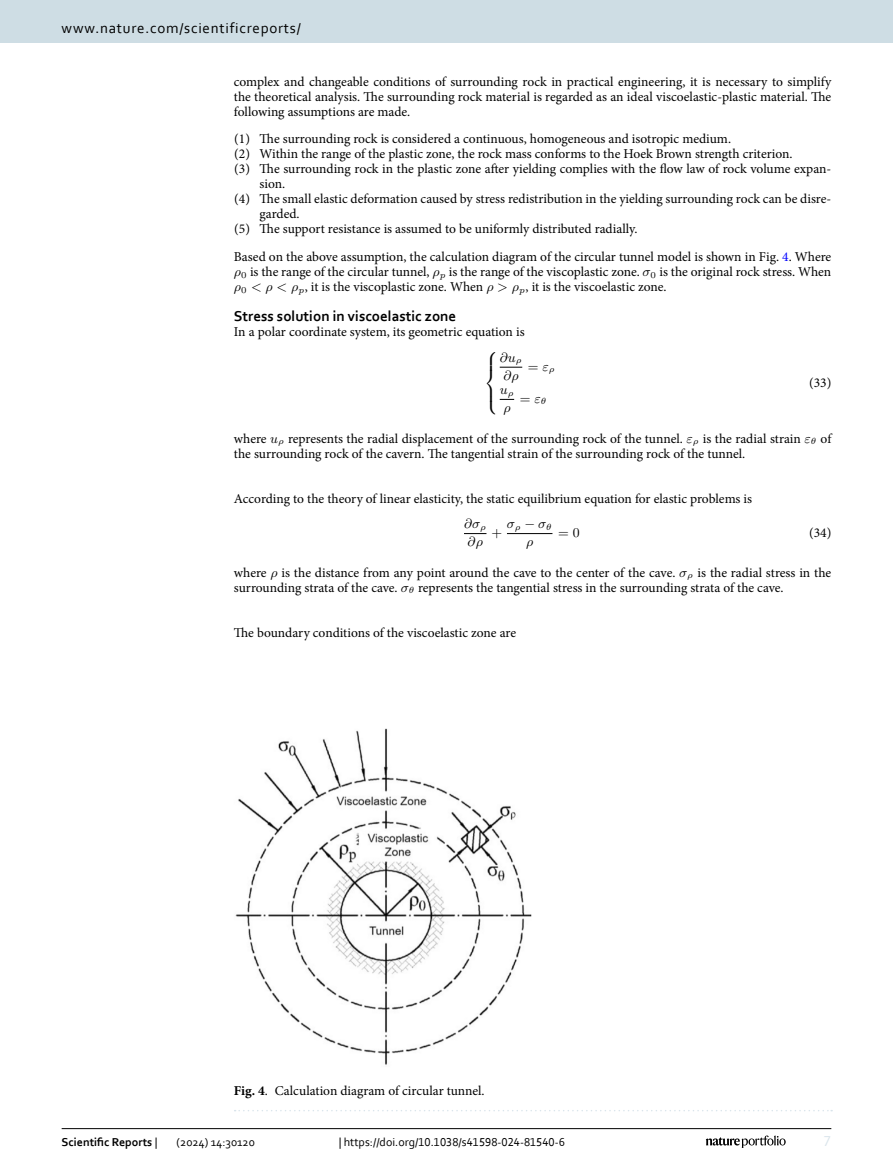
<style>
.page{position:relative;width:893px;height:1174px;background:#fff}
.page>*{position:absolute;margin:0;border:0;box-sizing:border-box;transform-origin:0 0}
.t1{font:15px "Corbel";letter-spacing:.05em;color:#000}
.Head_2{font:700 15px "Corbel";color:#000}
.t2{font:15px "Corbel";color:#d9e4eb}
.Body_Text{font:13.5px/15px "Minion Pro";letter-spacing:-.005em;color:#000}
.Ordered_L1_1_2{font:13.5px/15px "Minion Pro";letter-spacing:-.005em;color:#000}
.Figure_Caption{font:13.5px "Minion Pro";color:#000}
.t3{font:13.5px/17.9px "LM Math Italic 9";color:#000}
.t4{font:13.5px "LM Roman 9";color:#000}
.EQ{font:13.5px "Minion Pro";color:#000}
.t5{font:12px "Corbel";color:#000}
.t6{font:700 12px "Corbel";color:#000}
.s1{color:#00f}
.s2{font-family:"LM Math Italic 9"}
.s3{font-weight:700}
.s4{font-weight:400}
</style>
<div class="page">
<svg style="left:464px;top:533px;width:22px;height:1px"></svg>
<hr style="left:507px;top:533px;width:45px;height:1px;background:#000">
<img style="left:235px;top:728px;width:296px;height:337px">
<svg style="left:235px;top:1110px;width:597px;height:1px"></svg>
<hr style="left:62px;top:1128px;width:769px;height:1px;background:#000">
<svg style="left:706px;top:1135px;width:80px;height:12px"></svg>
<div style="left:0;top:0;width:893px;height:43px;background:#cedde4"></div>
<svg style="left:499px;top:366px;width:23px;height:34px"></svg>
<p class="t1" style="left:62px;top:18px;width:241px">www.nature.com/scientificreports/</p>
<p class="Body_Text" style="left:234px;top:74px;width:599px;text-align:justify">complex and changeable conditions of surrounding rock in practical engineering, it is necessary to simplify the theoretical analysis. The surrounding rock material is regarded as an ideal viscoelastic-plastic material. The following assumptions are made.</p>
<p class="Ordered_L1_1_2" style="left:234px;top:132px;width:498px">(1) The surrounding rock is considered a continuous, homogeneous and isotropic medium.</p>
<p class="Ordered_L1_1_2" style="left:234px;top:147px;width:560px">(2) Within the range of the plastic zone, the rock mass conforms to the Hoek Brown strength criterion.</p>
<p class="Ordered_L1_1_2" style="left:260px;top:162px;width:573px;text-indent:-25px">(3) The surrounding rock in the plastic zone after yielding complies with the flow law of rock volume expan&shy;sion.</p>
<p class="Ordered_L1_1_2" style="left:260px;top:192px;width:573px;text-indent:-25px">(4) The small elastic deformation caused by stress redistribution in the yielding surrounding rock can be disre&shy;garded.</p>
<p class="Ordered_L1_1_2" style="left:234px;top:222px;width:405px">(5) The support resistance is assumed to be uniformly distributed radially.</p>
<p class="Body_Text" style="left:234px;top:249px;width:599px">Based on the above assumption, the calculation diagram of the circular tunnel model is shown in Fig. <span class="s1">4</span>. Where</p>
<p class="Body_Text" style="left:234px;top:264px;width:599px"><span class="s2">ρ</span><sub>0</sub> is the range of the circular tunnel, <span class="s2">ρ</span><sub>p</sub> is the range of the viscoplastic zone. <span class="s2">σ</span><sub>0</sub> is the original rock stress. When</p>
<p class="Body_Text" style="left:234px;top:279px;width:434px"><span class="s2">ρ</span><sub>0</sub> <span class="s2">&lt; ρ &lt; ρ</span><sub>p</sub>, it is the viscoplastic zone. When <span class="s2">ρ &gt; ρ</span><sub>p</sub>, it is the viscoelastic zone.</p>
<p class="Head_2" style="left:234px;top:307px;width:224px">Stress solution in viscoelastic zone</p>
<p class="Body_Text" style="left:234px;top:324px;width:292px">In a polar coordinate system, its geometric equation is</p>
<p class="t3" style="left:500px;top:349px;width:23px">∂u<sub>ρ </sub>∂ρ</p>
<p class="t4" style="left:528px;top:355px;width:28px">= <span class="s2">ε</span><sub>ρ</sub></p>
<p class="EQ" style="left:809px;top:374px;width:24px">(33)</p>
<p class="t3" style="left:500px;top:382px;width:15px">u<sub>ρ </sub>ρ</p>
<p class="t4" style="left:520px;top:387px;width:28px">= <span class="s2">ε</span><sub>θ</sub></p>
<p class="Body_Text" style="left:234px;top:431px;width:599px">where <span class="s2">u</span><sub>ρ</sub> represents the radial displacement of the surrounding rock of the tunnel. <span class="s2">ε</span><sub>ρ</sub> is the radial strain <span class="s2">ε</span><sub>θ</sub> of the surrounding rock of the cavern. The tangential strain of the surrounding rock of the tunnel.</p>
<p class="Body_Text" style="left:234px;top:491px;width:520px">According to the theory of linear elasticity, the static equilibrium equation for elastic problems is</p>
<p class="t3" style="left:464px;top:516px;width:23px">∂σ<sub>ρ </sub>∂ρ</p>
<p class="t4" style="left:491px;top:522px;width:12px">+</p>
<p class="t3" style="left:507px;top:516px;width:46px;text-align:center">σ<sub>ρ</sub> − σ<sub>θ </sub>ρ</p>
<p class="t4" style="left:558px;top:522px;width:23px">= 0</p>
<p class="EQ" style="left:809px;top:524px;width:24px">(34)</p>
<p class="Body_Text" style="left:234px;top:565px;width:599px">where <span class="s2">ρ</span> is the distance from any point around the cave to the center of the cave. <span class="s2">σ</span><sub>ρ</sub> is the radial stress in the surrounding strata of the cave. <span class="s2">σ</span><sub>θ</sub> represents the tangential stress in the surrounding strata of the cave.</p>
<p class="Body_Text" style="left:234px;top:625px;width:284px">The boundary conditions of the viscoelastic zone are</p>
<p class="Figure_Caption" style="left:234px;top:1082px;width:252px"><span class="s3">Fig. 4</span>. Calculation diagram of circular tunnel.</p>
<p class="t6" style="left:62px;top:1134px;width:97px">Scientific Reports <span class="s4">|</span></p>
<p class="t5" style="left:177px;top:1134px;width:80px">(2024) 14:30120</p>
<p class="t5" style="left:339px;top:1134px;width:228px">| https://doi.org/10.1038/s41598-024-81540-6</p>
<p class="t2" style="left:824px;top:1132px;width:9px">7</p>
</div>
